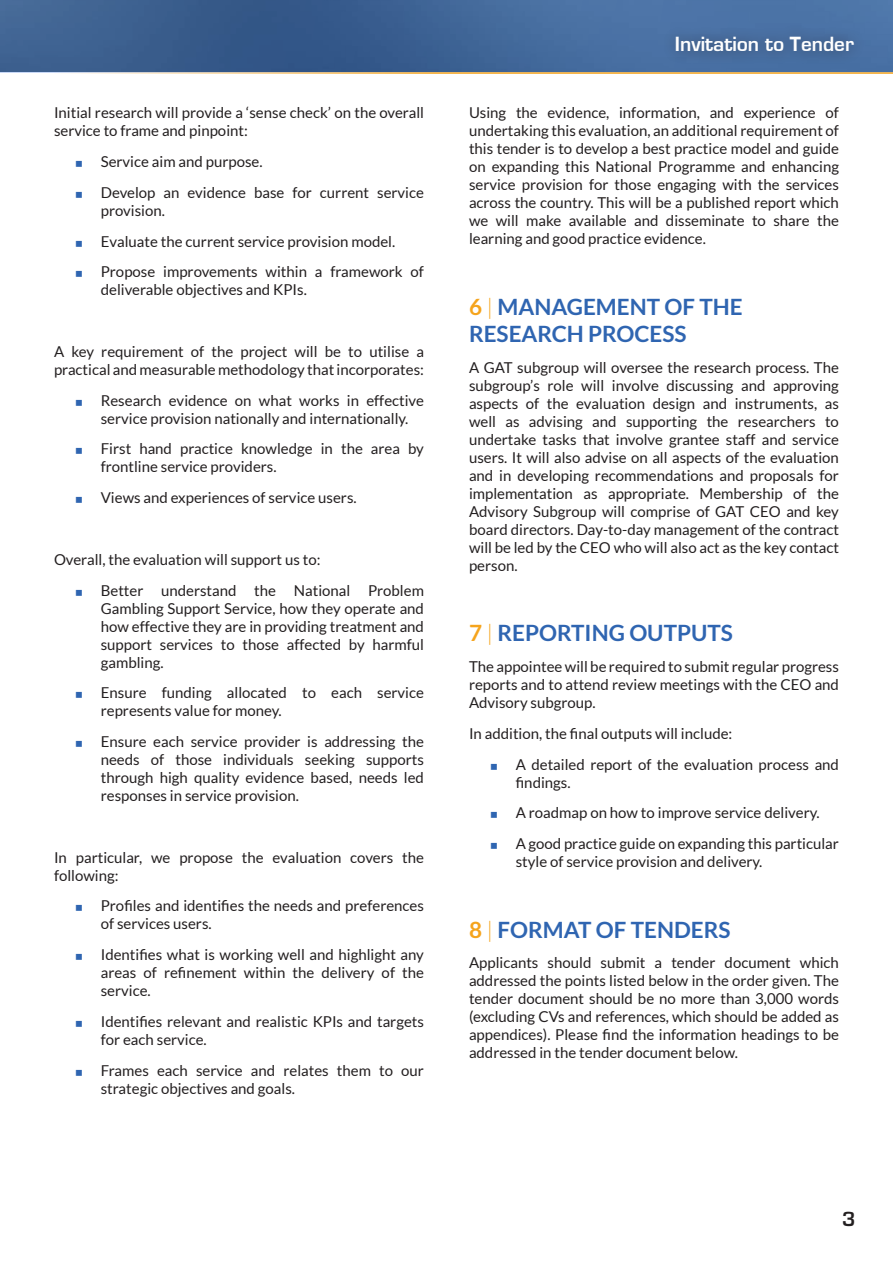
<style>
.page{position:relative;width:893px;height:1263px;background:#fff}
.page>*{position:absolute;margin:0;border:0;box-sizing:border-box;transform-origin:0 0}
.Main_Paragraph{font:700 22.5px/27px "Lato";color:#2f65b1}
.t1{font:700 21.3px "Eurostile";color:#fff}
.t2{font:700 21.3px "Eurostile";color:#231f20}
.Main_Paragraph-2{font:15px/18px "Lato";color:#231f20}
.s1{color:#f5a41d}
.s2{font-weight:300;color:#f5a41d}
</style>
<div class="page">
<svg style="left:0;top:0;width:893px;height:72px;background:#3f6495"></svg>
<div style="left:662px;top:23px;width:204px;height:42px;background:#476c9e"></div>
<hr style="left:54px;top:72px;width:839px;height:2px;background:#f5a41d">
<p class="Main_Paragraph-2" style="left:54px;top:104px;width:372px">Initial research will provide a ‘sense check’ on the overall service to frame and pinpoint:</p>
<p class="Main_Paragraph-2" style="left:101px;top:153px;width:162px">Service aim and purpose.</p>
<p class="Main_Paragraph-2" style="left:101px;top:183px;width:325px">Develop an evidence base for current service provision.</p>
<p class="Main_Paragraph-2" style="left:101px;top:232px;width:295px">Evaluate the current service provision model.</p>
<p class="Main_Paragraph-2" style="left:101px;top:263px;width:325px">Propose improvements within a framework of deliverable objectives and KPIs.</p>
<p class="Main_Paragraph-2" style="left:54px;top:342px;width:371px">A key requirement of the project will be to utilise a practical and measurable methodology that incorporates:</p>
<p class="Main_Paragraph-2" style="left:101px;top:391px;width:325px">Research evidence on what works in effective service provision nationally and internationally.</p>
<p class="Main_Paragraph-2" style="left:101px;top:440px;width:325px">First hand practice knowledge in the area by frontline service providers.</p>
<p class="Main_Paragraph-2" style="left:101px;top:489px;width:256px">Views and experiences of service users.</p>
<p class="Main_Paragraph-2" style="left:54px;top:550px;width:268px">Overall, the evaluation will support us to:</p>
<p class="Main_Paragraph-2" style="left:101px;top:581px;width:325px;text-align:justify">Better understand the National Problem Gambling Support Service, how they operate and how effective they are in providing treatment and support services to those affected by harmful gambling.</p>
<p class="Main_Paragraph-2" style="left:101px;top:684px;width:325px">Ensure funding allocated to each service represents value for money.</p>
<p class="Main_Paragraph-2" style="left:101px;top:732px;width:325px;text-align:justify">Ensure each service provider is addressing the needs of those individuals seeking supports through high quality evidence based, needs led responses in service provision.</p>
<p class="Main_Paragraph-2" style="left:54px;top:848px;width:371px">In particular, we propose the evaluation covers the following:</p>
<p class="Main_Paragraph-2" style="left:101px;top:897px;width:325px">Profiles and identifies the needs and preferences of services users.</p>
<p class="Main_Paragraph-2" style="left:101px;top:945px;width:325px;text-align:justify">Identifies what is working well and highlight any areas of refinement within the delivery of the service.</p>
<p class="Main_Paragraph-2" style="left:101px;top:1012px;width:325px">Identifies relevant and realistic KPIs and targets for each service.</p>
<p class="Main_Paragraph-2" style="left:101px;top:1061px;width:325px">Frames each service and relates them to our strategic objectives and goals.</p>
<h2 class="t1" style="left:675px;top:35px;width:181px">Invitation to Tender</h2>
<p class="Main_Paragraph-2" style="left:469px;top:104px;width:371px;text-align:justify">Using the evidence, information, and experience of undertaking this evaluation, an additional requirement of this tender is to develop a best practice model and guide on expanding this National Programme and enhancing service provision for those engaging with the services across the country. This will be a published report which we will make available and disseminate to share the learning and good practice evidence.</p>
<p class="Main_Paragraph" style="left:469px;top:293px;width:275px"><span class="s1">6</span> <span class="s2">|</span> MANAGEMENT OF THE<br>RESEARCH PROCESS</p>
<p class="Main_Paragraph-2" style="left:469px;top:358px;width:371px;text-align:justify">A GAT subgroup will oversee the research process. The subgroup’s role will involve discussing and approving aspects of the evaluation design and instruments, as well as advising and supporting the researchers to undertake tasks that involve grantee staff and service users. It will also advise on all aspects of the evaluation and in developing recommendations and proposals for implementation as appropriate. Membership of the Advisory Subgroup will comprise of GAT CEO and key board directors. Day-to-day management of the contract will be led by the CEO who will also act as the key contact person.</p>
<p class="Main_Paragraph" style="left:469px;top:619px;width:265px"><span class="s1">7</span> <span class="s2">|</span> REPORTING OUTPUTS</p>
<p class="Main_Paragraph-2" style="left:469px;top:657px;width:371px;text-align:justify">The appointee will be required to submit regular progress reports and to attend review meetings with the CEO and Advisory subgroup.</p>
<p class="Main_Paragraph-2" style="left:469px;top:724px;width:265px">In addition, the final outputs will include:</p>
<p class="Main_Paragraph-2" style="left:516px;top:755px;width:325px">A detailed report of the evaluation process and findings.</p>
<p class="Main_Paragraph-2" style="left:516px;top:804px;width:304px">A roadmap on how to improve service delivery.</p>
<p class="Main_Paragraph-2" style="left:516px;top:834px;width:325px">A good practice guide on expanding this particular style of service provision and delivery.</p>
<p class="Main_Paragraph" style="left:469px;top:915px;width:263px"><span class="s1">8</span> <span class="s2">|</span> FORMAT OF TENDERS</p>
<p class="Main_Paragraph-2" style="left:469px;top:954px;width:371px;text-align:justify">Applicants should submit a tender document which addressed the points listed below in the order given. The tender document should be no more than 3,000 words (excluding CVs and references, which should be added as appendices). Please find the information headings to be addressed in the tender document below.</p>
<h2 class="t2" style="left:842px;top:1211px;width:15px">3</h2>
</div>
